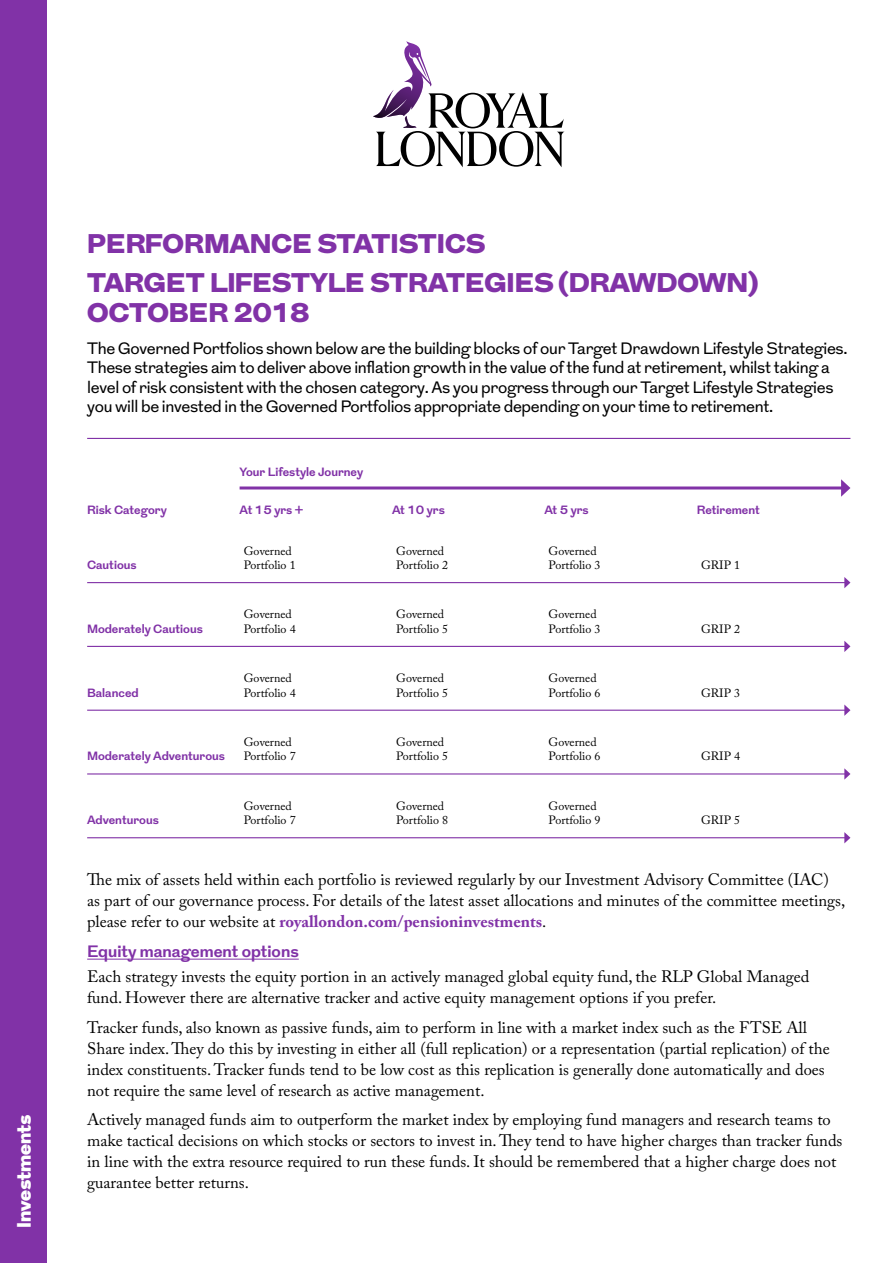
<style>
.page{position:relative;width:893px;height:1263px;background:#fff}
.page>*{position:absolute;margin:0;border:0;box-sizing:border-box;transform-origin:0 0}
.t1{font:900 27px/38.5px "Grot";color:#8132a7}
.t2{font:900 19.5px "Grot";color:#fff}
.t3{font:16.5px/21px "Adobe Caslon Pro";color:#000}
.t4{font:16.5px/19.5px "Grot";letter-spacing:-.02em;color:#000}
.t5{font:700 16.5px "Grot";color:#8132a7}
.t6{font:12px/14.4px "Adobe Caslon Pro";color:#000}
.t7{font:700 12px "Grot";color:#8132a7}
.s1{font-weight:700;color:#8132a7}
</style>
<div class="page">
<div style="left:0;top:0;width:47px;height:1263px;background:#8132a7"></div>
<svg style="left:373px;top:41px;width:192px;height:126px"></svg>
<hr style="left:87px;top:438px;width:763px;height:1px;background:#8132a7">
<hr style="left:87px;top:959px;width:212px;height:1px;background:#8132a7">
<hr style="left:240px;top:486px;width:604px;height:3px;background:#8132a7">
<svg style="left:841px;top:479px;width:9px;height:18px"></svg>
<hr style="left:87px;top:582px;width:758px;height:1px;background:#8132a7">
<svg style="left:844px;top:577px;width:6px;height:11px"></svg>
<hr style="left:87px;top:646px;width:758px;height:1px;background:#8132a7">
<svg style="left:844px;top:641px;width:6px;height:11px"></svg>
<hr style="left:87px;top:710px;width:758px;height:1px;background:#8132a7">
<svg style="left:844px;top:704px;width:6px;height:12px"></svg>
<hr style="left:87px;top:773px;width:758px;height:1px;background:#8132a7">
<svg style="left:844px;top:768px;width:6px;height:12px"></svg>
<hr style="left:87px;top:837px;width:758px;height:1px;background:#8132a7">
<svg style="left:844px;top:832px;width:6px;height:11px"></svg>
<p class="t2" style="left:10px;top:1228px;width:114px;rotate:-90deg">Investments</p>
<h1 class="t1" style="left:87px;top:226px;width:672px">PERFORMANCE STATISTICS<br>TARGET LIFESTYLE STRATEGIES (DRAWDOWN)</h1>
<h1 class="t1" style="left:87px;top:294px;width:224px">OCTOBER 2018</h1>
<p class="t4" style="left:87px;top:339px;width:762px">The Governed Portfolios shown below are the building blocks of our Target Drawdown Lifestyle Strategies.<br>These strategies aim to deliver above inflation growth in the value of the fund at retirement, whilst taking a level of risk consistent with the chosen category. As you progress through our Target Lifestyle Strategies you will be invested in the Governed Portfolios appropriate depending on your time to retirement.</p>
<p class="t7" style="left:240px;top:464px;width:125px">Your Lifestyle Journey</p>
<p class="t7" style="left:87px;top:501px;width:81px">Risk Category</p>
<p class="t7" style="left:240px;top:501px;width:65px">At 15 yrs +</p>
<p class="t7" style="left:392px;top:501px;width:54px">At 10 yrs</p>
<p class="t7" style="left:544px;top:501px;width:46px">At 5 yrs</p>
<p class="t7" style="left:697px;top:501px;width:65px">Retirement</p>
<p class="t7" style="left:87px;top:556px;width:51px">Cautious</p>
<p class="t6" style="left:244px;top:543px;width:53px">Governed<br>Portfolio 1</p>
<p class="t6" style="left:396px;top:543px;width:53px">Governed<br>Portfolio 2</p>
<p class="t6" style="left:549px;top:543px;width:53px">Governed<br>Portfolio 3</p>
<p class="t6" style="left:701px;top:558px;width:40px">GRIP 1</p>
<p class="t7" style="left:87px;top:620px;width:117px">Moderately Cautious</p>
<p class="t6" style="left:244px;top:607px;width:53px">Governed<br>Portfolio 4</p>
<p class="t6" style="left:396px;top:607px;width:53px">Governed<br>Portfolio 5</p>
<p class="t6" style="left:549px;top:607px;width:53px">Governed<br>Portfolio 3</p>
<p class="t6" style="left:701px;top:621px;width:40px">GRIP 2</p>
<p class="t7" style="left:87px;top:684px;width:53px">Balanced</p>
<p class="t6" style="left:244px;top:671px;width:53px">Governed<br>Portfolio 4</p>
<p class="t6" style="left:396px;top:671px;width:53px">Governed<br>Portfolio 5</p>
<p class="t6" style="left:549px;top:671px;width:53px">Governed<br>Portfolio 6</p>
<p class="t6" style="left:701px;top:685px;width:40px">GRIP 3</p>
<p class="t7" style="left:87px;top:748px;width:139px">Moderately Adventurous</p>
<p class="t6" style="left:244px;top:735px;width:53px">Governed<br>Portfolio 7</p>
<p class="t6" style="left:396px;top:735px;width:53px">Governed<br>Portfolio 5</p>
<p class="t6" style="left:549px;top:735px;width:53px">Governed<br>Portfolio 6</p>
<p class="t6" style="left:701px;top:749px;width:40px">GRIP 4</p>
<p class="t7" style="left:87px;top:812px;width:73px">Adventurous</p>
<p class="t6" style="left:244px;top:798px;width:53px">Governed<br>Portfolio 7</p>
<p class="t6" style="left:396px;top:798px;width:53px">Governed<br>Portfolio 8</p>
<p class="t6" style="left:549px;top:798px;width:53px">Governed<br>Portfolio 9</p>
<p class="t6" style="left:701px;top:813px;width:40px">GRIP 5</p>
<p class="t3" style="left:87px;top:869px;width:760px">The mix of assets held within each portfolio is reviewed regularly by our Investment Advisory Committee (IAC) as part of our governance process. For details of the latest asset allocations and minutes of the committee meetings, please refer to our website at <span class="s1">royallondon.com/pensioninvestments</span>.</p>
<p class="t5" style="left:87px;top:940px;width:213px">Equity management options</p>
<p class="t3" style="left:87px;top:966px;width:724px">Each strategy invests the equity portion in an actively managed global equity fund, the RLP Global Managed fund. However there are alternative tracker and active equity management options if you prefer.</p>
<p class="t3" style="left:87px;top:1016px;width:744px">Tracker funds, also known as passive funds, aim to perform in line with a market index such as the FTSE All Share index. They do this by investing in either all (full replication) or a representation (partial replication) of the index constituents. Tracker funds tend to be low cost as this replication is generally done automatically and does not require the same level of research as active management.</p>
<p class="t3" style="left:87px;top:1109px;width:757px">Actively managed funds aim to outperform the market index by employing fund managers and research teams to make tactical decisions on which stocks or sectors to invest in. They tend to have higher charges than tracker funds in line with the extra resource required to run these funds. It should be remembered that a higher charge does not guarantee better returns.</p>
</div>
